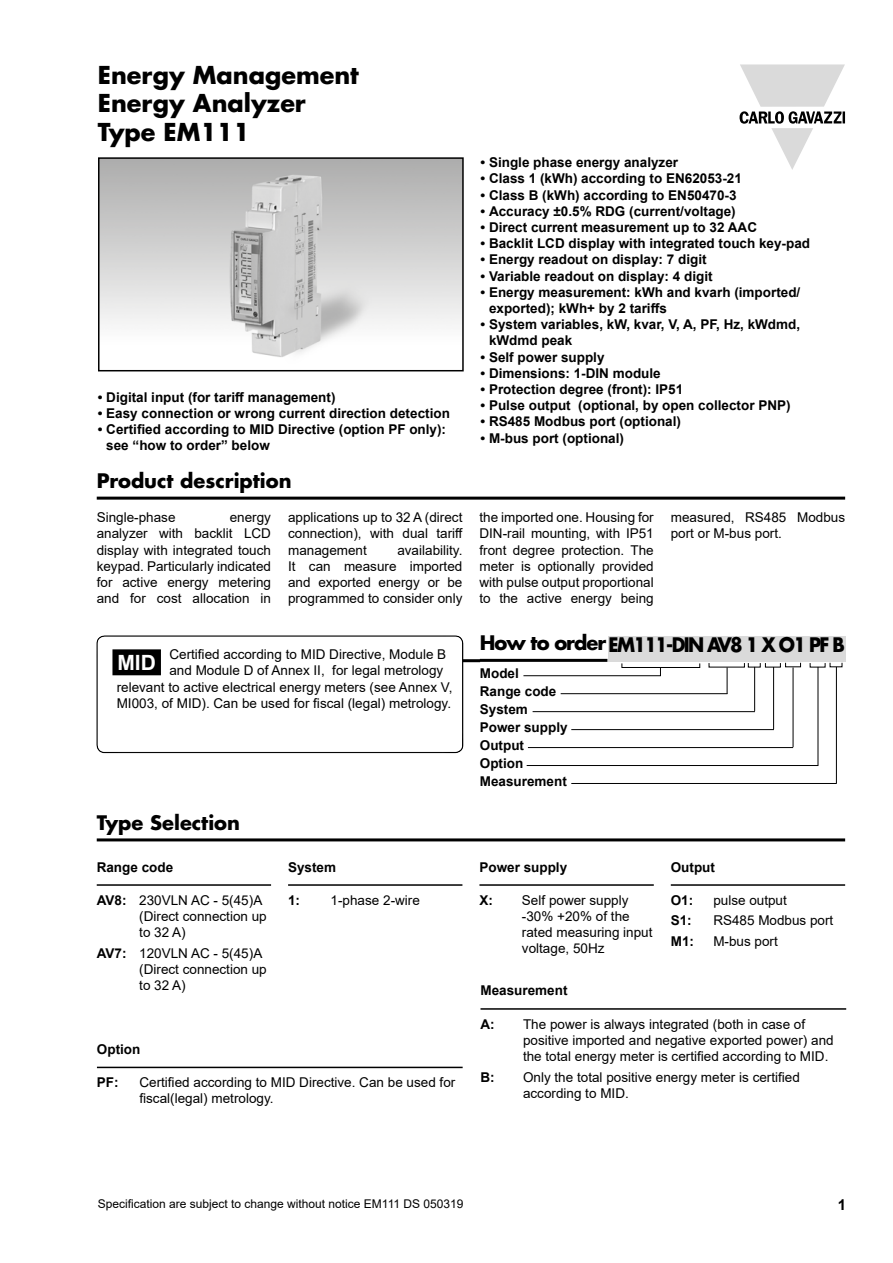
<style>
.page{position:relative;width:893px;height:1263px;background:#fff}
.page>*{position:absolute;margin:0;border:0;box-sizing:border-box;transform-origin:0 0}
.t1{font:700 24px/28.8px "Futura Std";color:#000}
.t2{font:700 21px "Arial";color:#fff}
.t3{font:700 19.5px "Futura Std";color:#000}
.t4{font:700 19.5px "Futura Std";letter-spacing:-.09em;color:#000}
.t5{font:700 15px "Arial";color:#000}
.t6{font:13.5px/16.2px "Arial";color:#000}
.t7{font:700 13.5px/18px "Arial";color:#000}
.t8{font:12px "Arial";color:#000}
.s1{font-weight:700}
</style>
<div class="page">
<svg style="left:739px;top:64px;width:106px;height:106px"></svg>
<hr style="left:97px;top:497px;width:748px;height:3px;background:#000">
<img style="left:101px;top:160px;width:360px;height:197px">
<div style="left:98px;top:157px;width:366px;height:214px;border:2px solid #000"></div>
<hr style="left:480px;top:659px;width:127px;height:3px;background:#000">
<div style="left:608px;top:636px;width:238px;height:26px;background:#dadada"></div>
<div style="left:83px;top:630px;width:381px;height:123px;background:#fff;opacity:.75"></div>
<div style="left:84px;top:636px;width:380px;height:118px;background:#fff"></div>
<div style="left:113px;top:650px;width:47px;height:24px;background:#000"></div>
<div style="left:112px;top:649px;width:49px;height:26px;border:2px solid #000"></div>
<hr style="left:97px;top:838px;width:748px;height:3px;background:#000">
<div style="left:621px;top:663px;width:79px;height:5px;border:1px solid #000"></div>
<hr style="left:523px;top:675px;width:138px;height:1px;background:#000">
<hr style="left:561px;top:693px;width:166px;height:1px;background:#000">
<hr style="left:533px;top:711px;width:222px;height:1px;background:#000">
<hr style="left:571px;top:729px;width:203px;height:1px;background:#000">
<hr style="left:528px;top:747px;width:265px;height:1px;background:#000">
<hr style="left:527px;top:765px;width:291px;height:1px;background:#000">
<svg style="left:727px;top:667px;width:1px;height:27px"></svg>
<hr style="left:754px;top:667px;width:1px;height:44px;background:#000">
<hr style="left:793px;top:667px;width:1px;height:80px;background:#000">
<hr style="left:773px;top:667px;width:1px;height:62px;background:#000">
<hr style="left:818px;top:667px;width:1px;height:98px;background:#000">
<hr style="left:463px;top:659px;width:17px;height:3px;background:#000">
<hr style="left:836px;top:667px;width:1px;height:116px;background:#000">
<hr style="left:571px;top:783px;width:266px;height:1px;background:#000">
<hr style="left:97px;top:884px;width:174px;height:2px;background:#000">
<hr style="left:479px;top:884px;width:175px;height:2px;background:#000">
<hr style="left:671px;top:884px;width:174px;height:2px;background:#000">
<hr style="left:288px;top:884px;width:174px;height:2px;background:#000">
<hr style="left:97px;top:1067px;width:366px;height:1px;background:#000">
<hr style="left:480px;top:1008px;width:366px;height:2px;background:#000">
<h1 class="t1" style="left:98px;top:60px;width:263px">Energy Management<br>Energy Analyzer<br>Type EM111</h1>
<p class="t7" style="left:98px;top:388px;width:239px">• Digital input (for tariff management)</p>
<p class="t7" style="left:98px;top:404px;width:354px">• Easy connection or wrong current direction detection</p>
<p class="t7" style="left:106px;top:421px;width:341px;line-height:16.2px;text-indent:-9px">• Certified according to MID Directive (option PF only): see “how to order” below</p>
<h3 class="t3" style="left:97px;top:468px;width:196px">Product description</h3>
<p class="t6" style="left:97px;top:509px;width:80px">Single-phase</p>
<p class="t6" style="left:97px;top:509px;width:176px;text-align:justify;text-indent:133px">energy analyzer with backlit LCD display with integrated touch keypad. Particularly indicated for active energy metering and for cost allocation in</p>
<p class="t6" style="left:288px;top:509px;width:176px;text-align:justify">applications up to 32 A (direct connection), with dual tariff management</p>
<p class="t6" style="left:288px;top:542px;width:176px;text-align:justify;text-indent:109px">availability.<br>It can measure imported and exported energy or be programmed to consider only</p>
<p class="t6" style="left:169px;top:646px;width:278px">Certified according to MID Directive, Module B</p>
<p class="t6" style="left:169px;top:662px;width:275px">and Module D of Annex II, for legal metrology</p>
<p class="t6" style="left:117px;top:679px;width:337px">relevant to active electrical energy meters (see Annex V,</p>
<p class="t6" style="left:117px;top:695px;width:336px">MI003, of MID). Can be used for fiscal (legal) metrology.</p>
<h2 class="t2" style="left:117px;top:648px;width:40px">MID</h2>
<h3 class="t3" style="left:97px;top:810px;width:145px">Type Selection</h3>
<p class="t7" style="left:97px;top:858px;width:78px">Range code</p>
<p class="t6" style="left:139px;top:892px;width:129px;text-indent:-43px"><span class="s1">AV8:</span> 230VLN AC - 5(45)A (Direct connection up to 32 A)</p>
<p class="t6" style="left:139px;top:945px;width:129px;text-indent:-43px"><span class="s1">AV7:</span> 120VLN AC - 5(45)A (Direct connection up to 32 A)</p>
<p class="t7" style="left:288px;top:858px;width:50px">System</p>
<p class="t7" style="left:288px;top:891px;width:14px">1:</p>
<p class="t6" style="left:331px;top:892px;width:91px">1-phase 2-wire</p>
<p class="t7" style="left:97px;top:1040px;width:45px">Option</p>
<p class="t7" style="left:97px;top:1073px;width:23px">PF:</p>
<p class="t6" style="left:139px;top:1074px;width:317px">Certified according to MID Directive. Can be used for fiscal(legal) metrology.</p>
<p class="t7" style="left:480px;top:154px;width:199px">• Single phase energy analyzer</p>
<p class="t7" style="left:480px;top:170px;width:263px">• Class 1 (kWh) according to EN62053-21</p>
<p class="t7" style="left:480px;top:186px;width:258px">• Class B (kWh) according to EN50470-3</p>
<p class="t7" style="left:480px;top:202px;width:257px">• Accuracy ±0.5% RDG (current/voltage)</p>
<p class="t7" style="left:480px;top:218px;width:278px">• Direct current measurement up to 32 AAC</p>
<p class="t7" style="left:480px;top:235px;width:331px">• Backlit LCD display with integrated touch key-pad</p>
<p class="t7" style="left:480px;top:251px;width:228px">• Energy readout on display: 7 digit</p>
<p class="t7" style="left:480px;top:267px;width:234px">• Variable readout on display: 4 digit</p>
<p class="t7" style="left:489px;top:284px;width:313px;line-height:16.2px;text-indent:-9px">• Energy measurement: kWh and kvarh (imported/ exported); kWh+ by 2 tariffs</p>
<p class="t7" style="left:489px;top:316px;width:313px;line-height:16.2px;text-indent:-9px">• System variables, kW, kvar, V, A, PF, Hz, kWdmd, kWdmd peak</p>
<p class="t7" style="left:480px;top:348px;width:126px">• Self power supply</p>
<p class="t7" style="left:480px;top:364px;width:182px">• Dimensions: 1-DIN module</p>
<p class="t7" style="left:480px;top:380px;width:204px">• Protection degree (front): IP51</p>
<p class="t7" style="left:480px;top:397px;width:312px">• Pulse output (optional, by open collector PNP)</p>
<p class="t7" style="left:480px;top:413px;width:202px">• RS485 Modbus port (optional)</p>
<p class="t7" style="left:480px;top:429px;width:145px">• M-bus port (optional)</p>
<p class="t6" style="left:479px;top:509px;width:176px;text-align:justify">the imported one. Housing for DIN-rail mounting, with IP51 front degree protection. The meter is optionally provided with pulse output proportional to the active energy being</p>
<p class="t6" style="left:671px;top:509px;width:176px">measured, RS485 Modbus port or M-bus port.</p>
<h3 class="t4" style="left:480px;top:632px;width:366px">How to order EM111-DIN AV8 1 X O1 PF B</h3>
<p class="t7" style="left:480px;top:664px;width:89px">Model<br>Range code<br>System<br>Power supply<br>Output<br>Option<br>Measurement</p>
<p class="t7" style="left:479px;top:858px;width:89px">Power supply</p>
<p class="t7" style="left:479px;top:891px;width:15px">X:</p>
<p class="t6" style="left:522px;top:892px;width:132px">Self power supply -30% +20% of the rated measuring input voltage, 50Hz</p>
<p class="t7" style="left:671px;top:858px;width:46px">Output</p>
<p class="t7" style="left:671px;top:891px;width:24px">O1:</p>
<p class="t6" style="left:713px;top:892px;width:75px">pulse output</p>
<p class="t7" style="left:671px;top:911px;width:23px">S1:</p>
<p class="t6" style="left:713px;top:912px;width:122px">RS485 Modbus port</p>
<p class="t7" style="left:671px;top:932px;width:25px">M1:</p>
<p class="t6" style="left:713px;top:933px;width:66px">M-bus port</p>
<p class="t7" style="left:480px;top:982px;width:89px">Measurement</p>
<p class="t7" style="left:480px;top:1015px;width:16px">A:</p>
<p class="t6" style="left:523px;top:1016px;width:312px">The power is always integrated (both in case of positive imported and negative exported power) and the total energy meter is certified according to MID.</p>
<p class="t7" style="left:480px;top:1068px;width:16px">B:</p>
<p class="t6" style="left:523px;top:1068px;width:278px">Only the total positive energy meter is certified according to MID.</p>
<p class="t8" style="left:98px;top:1195px;width:367px">Specification are subject to change without notice EM111 DS 050319</p>
<p class="t5" style="left:838px;top:1194px;width:10px">1</p>
</div>
